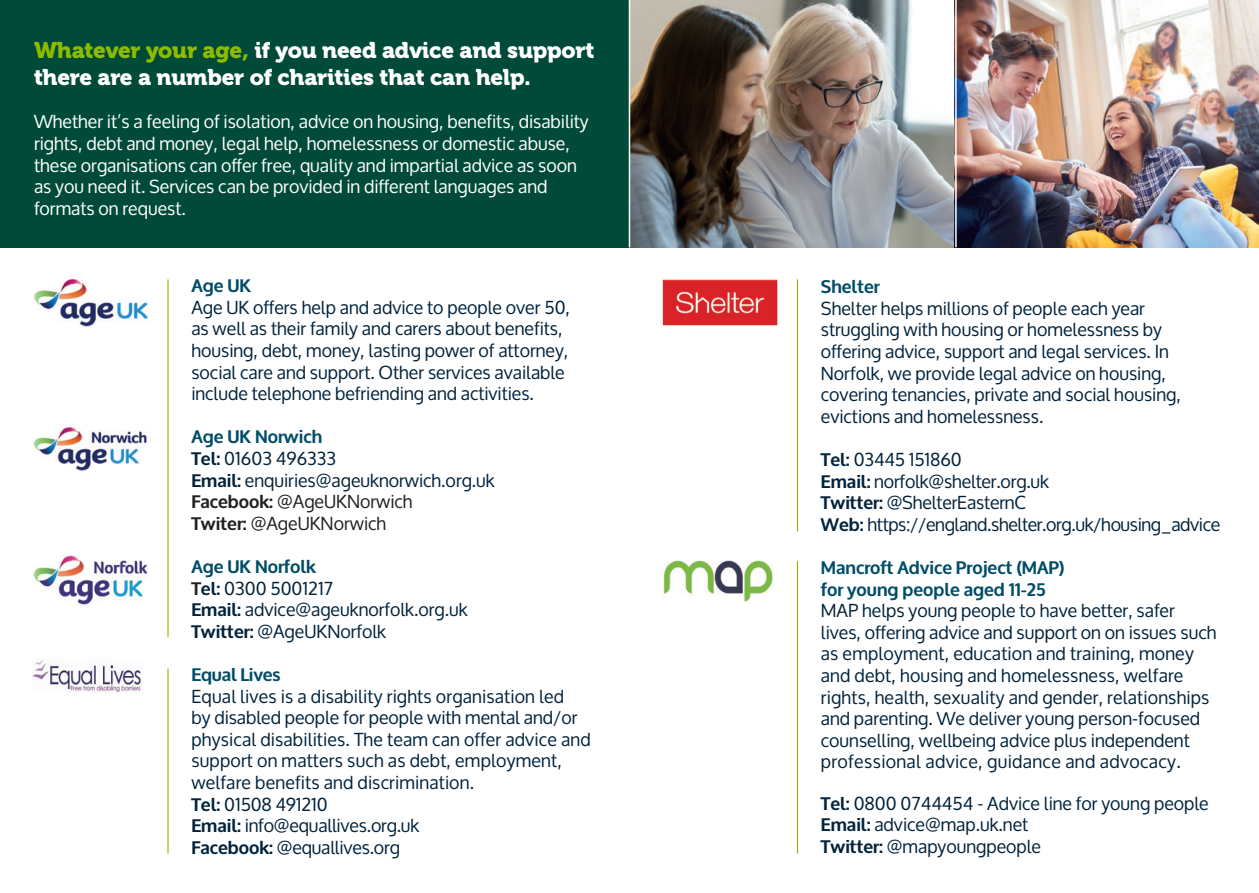
<style>
.page{position:relative;width:1259px;height:893px;background:#fff}
.page>*{position:absolute;margin:0;border:0;box-sizing:border-box;transform-origin:0 0}
.t1{font:22.5px/27px "Museo 900";letter-spacing:-.01em;color:#fff}
.t2{font:18px/21.6px "Oxygen";color:#00233d}
.t3{font:18px/21.6px "Oxygen";color:#fff}
.t4{font:700 18px "Oxygen";color:#004d68}
.t5{font:18px "Oxygen";letter-spacing:-.02em;color:#00233d}
.t6{font:18px "Oxygen";color:#231f20}
.s1{color:#8dbb00}
.s2{font-weight:700}
.s3{font-weight:700;color:#231f20}
</style>
<div class="page">
<div style="left:0;top:0;width:632px;height:248px;background:#004a39"></div>
<hr style="left:167px;top:279px;width:2px;height:358px;background:#8dbb00">
<img style="left:33px;top:555px;width:115px;height:50px">
<img style="left:33px;top:426px;width:114px;height:45px">
<img style="left:34px;top:278px;width:114px;height:49px">
<div style="left:89px;top:279px;width:62px;height:21px;background:#fff"></div>
<hr style="left:167px;top:668px;width:2px;height:186px;background:#8dbb00">
<hr style="left:797px;top:279px;width:1px;height:252px;background:#8dbb00">
<hr style="left:797px;top:561px;width:1px;height:293px;background:#8dbb00">
<img style="left:662px;top:279px;width:116px;height:47px">
<img style="left:32px;top:659px;width:110px;height:33px">
<img style="left:663px;top:560px;width:110px;height:42px">
<img style="left:630px;top:0;width:629px;height:247px">
<hr style="left:629px;top:0;width:1px;height:247px;background:#fff">
<hr style="left:955px;top:0;width:1px;height:247px;background:#fff">
<p class="t1" style="left:34px;top:37px;width:562px"><span class="s1">Whatever your age,</span> if you need advice and support there are a number of charities that can help.</p>
<p class="t3" style="left:34px;top:111px;width:556px">Whether it’s a feeling of isolation, advice on housing, benefits, disability rights, debt and money, legal help, homelessness or domestic abuse, these organisations can offer free, quality and impartial advice as soon as you need it. Services can be provided in different languages and formats on request.</p>
<p class="t4" style="left:191px;top:275px;width:61px">Age UK</p>
<p class="t2" style="left:191px;top:297px;width:380px">Age UK offers help and advice to people over 50, as well as their family and carers about benefits, housing, debt, money, lasting power of attorney, social care and support. Other services available include telephone befriending and activities.</p>
<p class="t4" style="left:191px;top:426px;width:132px">Age UK Norwich</p>
<p class="t2" style="left:191px;top:448px;width:146px"><span class="s2">Tel:</span> 01603 496333</p>
<p class="t2" style="left:191px;top:470px;width:305px"><span class="s2">Email:</span> enquiries@ageuknorwich.org.uk</p>
<p class="t6" style="left:191px;top:491px;width:223px"><span class="s2">Facebook:</span> @AgeUKNorwich</p>
<p class="t6" style="left:191px;top:513px;width:196px"><span class="s2">Twiter:</span> @AgeUKNorwich</p>
<p class="t4" style="left:191px;top:555px;width:126px">Age UK Norfolk</p>
<p class="t2" style="left:191px;top:578px;width:143px"><span class="s3">T</span><span class="s2">el:</span> 0300 5001217</p>
<p class="t2" style="left:191px;top:599px;width:278px"><span class="s2">Email:</span> advice@ageuknorfolk.org.uk</p>
<p class="t2" style="left:191px;top:621px;width:196px"><span class="s2">Twitter:</span> @AgeUKNorfolk</p>
<p class="t4" style="left:191px;top:663px;width:91px">Equal Lives</p>
<p class="t2" style="left:191px;top:686px;width:401px">Equal lives is a disability rights organisation led<br>by disabled people for people with mental and/or physical disabilities. The team can offer advice and support on matters such as debt, employment, welfare benefits and discrimination.</p>
<p class="t2" style="left:191px;top:794px;width:138px"><span class="s2">Tel:</span> 01508 491210</p>
<p class="t2" style="left:191px;top:815px;width:229px"><span class="s2">Email:</span> info@equallives.org.uk</p>
<p class="t2" style="left:191px;top:837px;width:210px"><span class="s2">Facebook:</span> @equallives.org</p>
<p class="t4" style="left:821px;top:276px;width:60px">Shelter</p>
<p class="t2" style="left:821px;top:298px;width:361px">Shelter helps millions of people each year struggling with housing or homelessness by offering advice, support and legal services. In Norfolk, we provide legal advice on housing, covering tenancies, private and social housing, evictions and homelessness.</p>
<p class="t2" style="left:821px;top:449px;width:142px"><span class="s2">Tel:</span> 03445 151860</p>
<p class="t2" style="left:821px;top:471px;width:229px"><span class="s2">Email:</span> norfolk@shelter.org.uk</p>
<p class="t2" style="left:821px;top:492px;width:206px"><span class="s2">Twitter:</span> @ShelterEasternC</p>
<p class="t5" style="left:821px;top:514px;width:401px"><span class="s2">Web:</span> https://england.shelter.org.uk/housing_advice</p>
<p class="t4" style="left:821px;top:556px;width:245px">Mancroft Advice Project (MAP)</p>
<p class="t4" style="left:821px;top:578px;width:226px">for young people aged 11-25</p>
<p class="t2" style="left:821px;top:600px;width:397px">MAP helps young people to have better, safer lives, offering advice and support on on issues such as employment, education and training, money and debt, housing and homelessness, welfare rights, health, sexuality and gender, relationships and parenting. We deliver young person-focused counselling, wellbeing advice plus independent professional advice, guidance and advocacy.</p>
<p class="t2" style="left:821px;top:792px;width:389px"><span class="s2">Tel:</span> 0800 0744454 - Advice line for young people</p>
<p class="t2" style="left:821px;top:814px;width:209px"><span class="s2">Email:</span> advice@map.uk.net</p>
<p class="t2" style="left:821px;top:836px;width:222px"><span class="s2">Twitter:</span> @mapyoungpeople</p>
</div>
